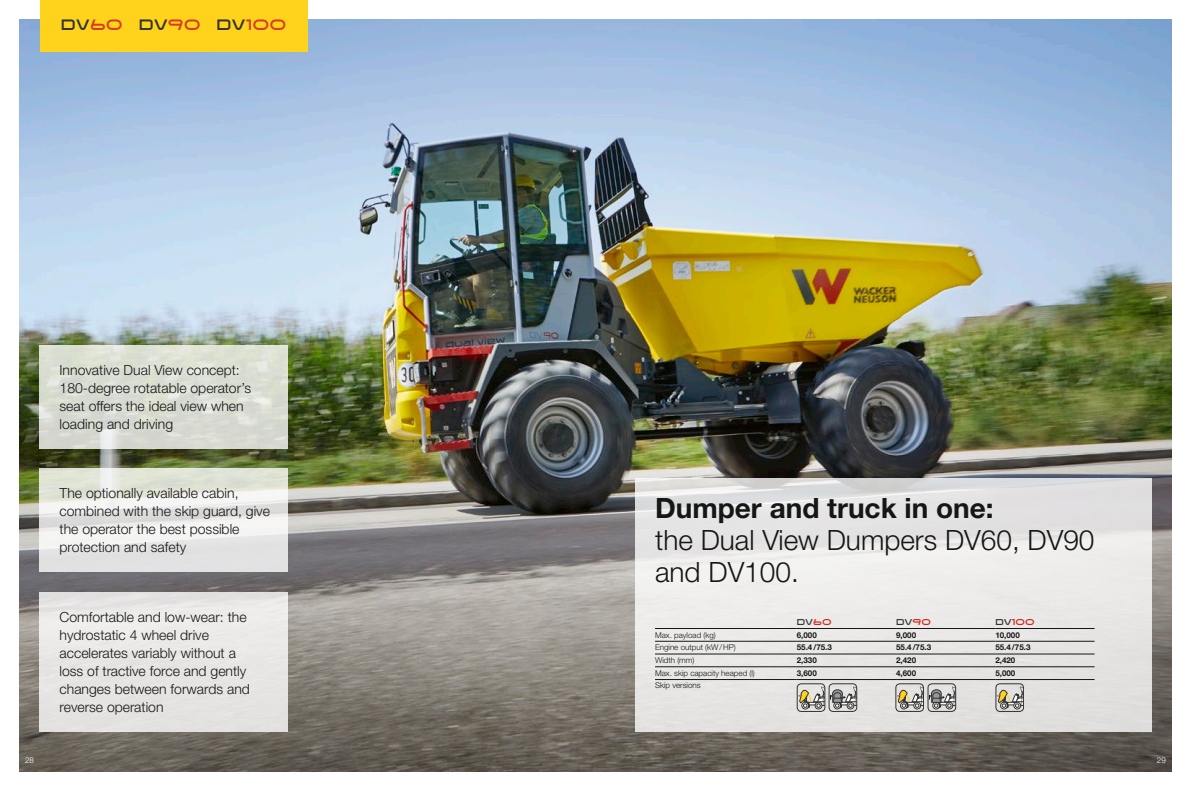
<style>
.page{position:relative;width:1191px;height:791px;background:#fff}
.page>*{position:absolute;margin:0;border:0;box-sizing:border-box;transform-origin:0 0}
.t1{font:300 28px/32px "Helvetica Neue LTW1 G";color:#151616}
.t2{font:700 28px "Helvetica Neue LTW1 G";color:#151616}
.t3{font:16px "Wacker Neuson";color:#d73d24}
.t4{font:300 14px/18px "Helvetica Neue LTW1 G";color:#151616}
.t5{font:9px "Wacker Neuson";color:#323232}
.t6{font:9px "Wacker Neuson";color:#d12314}
.t7{font:300 8px "Helvetica Neue LTW1 G";color:#151616}
.t8{font:700 8px "Helvetica Neue LTW1 G";color:#151616}
.t9{font:300 8px "Helvetica Neue LTW1 G";color:#fff}
.s1{color:#323232}
.s2{color:#d12314}
</style>
<div class="page">
<img style="left:20px;top:20px;width:1151px;height:751px">
<div style="left:40px;top:0;width:268px;height:51px;background:#ffd31b"></div>
<svg style="left:635px;top:478px;width:516px;height:253px;background:#e6e5e4"></svg>
<div style="left:40px;top:592px;width:248px;height:139px;background:#e7e6e4"></div>
<svg style="left:40px;top:468px;width:248px;height:104px"></svg>
<svg style="left:40px;top:345px;width:248px;height:103px;background:#daddd3"></svg>
<hr style="left:655px;top:628px;width:142px;height:1px;background:#151616">
<hr style="left:797px;top:628px;width:99px;height:1px;background:#151616">
<hr style="left:896px;top:628px;width:99px;height:1px;background:#151616">
<hr style="left:995px;top:628px;width:99px;height:1px;background:#151616">
<hr style="left:655px;top:641px;width:142px;height:1px;background:#151616">
<hr style="left:797px;top:641px;width:99px;height:1px;background:#151616">
<hr style="left:896px;top:641px;width:99px;height:1px;background:#151616">
<hr style="left:995px;top:641px;width:99px;height:1px;background:#151616">
<hr style="left:655px;top:654px;width:142px;height:1px;background:#151616">
<hr style="left:797px;top:654px;width:99px;height:1px;background:#151616">
<hr style="left:896px;top:654px;width:99px;height:1px;background:#151616">
<hr style="left:995px;top:654px;width:99px;height:1px;background:#151616">
<hr style="left:655px;top:666px;width:142px;height:1px;background:#151616">
<hr style="left:797px;top:666px;width:99px;height:1px;background:#151616">
<hr style="left:896px;top:666px;width:99px;height:1px;background:#151616">
<hr style="left:995px;top:666px;width:99px;height:1px;background:#151616">
<hr style="left:655px;top:679px;width:142px;height:1px;background:#151616">
<hr style="left:797px;top:679px;width:99px;height:1px;background:#151616">
<hr style="left:896px;top:679px;width:99px;height:1px;background:#151616">
<hr style="left:995px;top:679px;width:99px;height:1px;background:#151616">
<div style="left:815px;top:702px;width:7px;height:7px;border:1px solid #323232;border-radius:50%"></div>
<div style="left:801px;top:702px;width:8px;height:7px;border:1px solid #323232;border-radius:50%"></div>
<div style="left:797px;top:683px;width:28px;height:29px;border:1px solid #323232;border-radius:4px"></div>
<div style="left:913px;top:702px;width:7px;height:7px;border:1px solid #323232;border-radius:50%"></div>
<div style="left:900px;top:702px;width:7px;height:7px;border:1px solid #323232;border-radius:50%"></div>
<svg style="left:897px;top:686px;width:25px;height:22px"></svg>
<div style="left:895px;top:683px;width:29px;height:29px;border:1px solid #323232;border-radius:4px"></div>
<div style="left:1013px;top:702px;width:7px;height:7px;border:1px solid #323232;border-radius:50%"></div>
<div style="left:1000px;top:702px;width:7px;height:7px;border:1px solid #323232;border-radius:50%"></div>
<svg style="left:997px;top:686px;width:25px;height:22px"></svg>
<div style="left:995px;top:683px;width:29px;height:29px;border:1px solid #323232;border-radius:4px"></div>
<div style="left:945px;top:702px;width:8px;height:7px;border:1px solid #323232;border-radius:50%"></div>
<div style="left:932px;top:702px;width:7px;height:7px;border:1px solid #323232;border-radius:50%"></div>
<svg style="left:929px;top:687px;width:25px;height:21px"></svg>
<div style="left:927px;top:683px;width:29px;height:29px;border:1px solid #323232;border-radius:4px"></div>
<div style="left:847px;top:702px;width:7px;height:7px;border:1px solid #323232;border-radius:50%"></div>
<div style="left:834px;top:702px;width:6px;height:7px;background:#4e4e4e;border-radius:50%"></div>
<div style="left:833px;top:702px;width:7px;height:7px;border:1px solid #323232;border-radius:50%"></div>
<svg style="left:798px;top:686px;width:57px;height:22px"></svg>
<div style="left:828px;top:683px;width:29px;height:29px;border:1px solid #323232;border-radius:4px"></div>
<p class="t3" style="left:61px;top:18px;width:227px"><span class="s1">DV</span>60 <span class="s1">DV</span>90 <span class="s1">DV</span>100</p>
<p class="t4" style="left:60px;top:360px;width:193px">Innovative Dual View concept:<br>180-degree rotatable operator’s seat offers the ideal view when loading and driving</p>
<p class="t4" style="left:60px;top:484px;width:212px">The optionally available cabin, combined with the skip guard, give the operator the best possible protection and safety</p>
<p class="t4" style="left:60px;top:607px;width:192px">Comfortable and low-wear: the hydrostatic 4 wheel drive accelerates variably without a loss of tractive force and gently changes between forwards and reverse operation</p>
<h1 class="t2" style="left:655px;top:490px;width:340px">Dumper and truck in one:</h1>
<h1 class="t1" style="left:655px;top:523px;width:441px">the Dual View Dumpers DV60, DV90 and DV100.</h1>
<p class="t5" style="left:797px;top:618px;width:36px">DV<span class="s2">60</span></p>
<p class="t5" style="left:896px;top:618px;width:36px">DV<span class="s2">90</span></p>
<p class="t6" style="left:995px;top:618px;width:41px"><span class="s1">DV</span>100</p>
<p class="t7" style="left:655px;top:630px;width:62px">Max. payload (kg)</p>
<p class="t8" style="left:797px;top:630px;width:22px">6,000</p>
<p class="t8" style="left:896px;top:630px;width:22px">9,000</p>
<p class="t8" style="left:995px;top:630px;width:26px">10,000</p>
<p class="t7" style="left:655px;top:643px;width:82px">Engine output (kW/HP)</p>
<p class="t8" style="left:797px;top:643px;width:37px">55.4/75.3</p>
<p class="t8" style="left:896px;top:643px;width:37px">55.4/75.3</p>
<p class="t8" style="left:995px;top:643px;width:37px">55.4/75.3</p>
<p class="t7" style="left:655px;top:655px;width:41px">Width (mm)</p>
<p class="t8" style="left:797px;top:655px;width:22px">2,330</p>
<p class="t8" style="left:896px;top:655px;width:22px">2,420</p>
<p class="t8" style="left:995px;top:655px;width:22px">2,420</p>
<p class="t7" style="left:655px;top:668px;width:101px">Max. skip capacity heaped (l)</p>
<p class="t8" style="left:797px;top:668px;width:22px">3,600</p>
<p class="t8" style="left:896px;top:668px;width:22px">4,600</p>
<p class="t8" style="left:995px;top:668px;width:22px">5,000</p>
<p class="t7" style="left:655px;top:680px;width:47px">Skip versions</p>
<p class="t9" style="left:25px;top:755px;width:10px">28</p>
<p class="t9" style="left:1157px;top:755px;width:10px">29</p>
</div>
